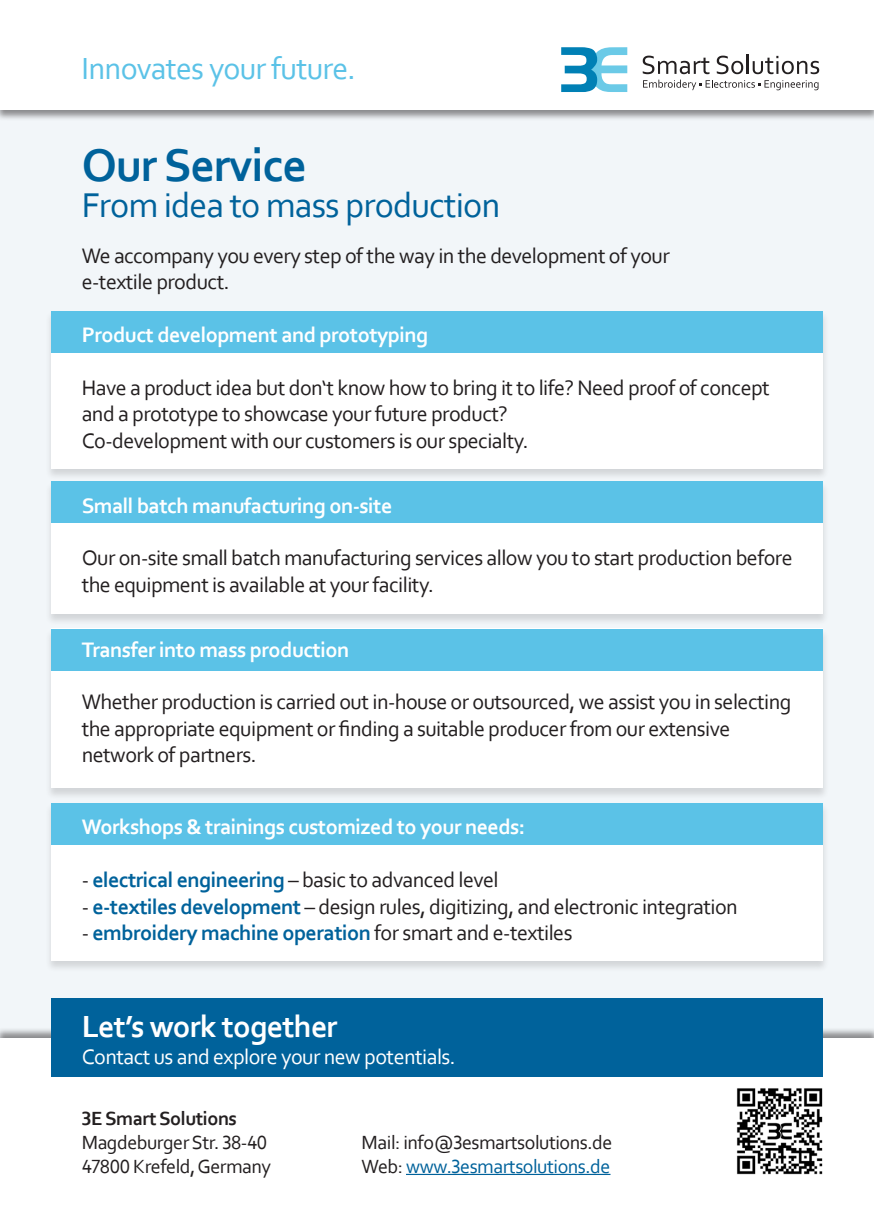
<style>
.page{position:relative;width:874px;height:1225px;background:#fff}
.page>*{position:absolute;margin:0;border:0;box-sizing:border-box;transform-origin:0 0}
.t1{font:700 48px "Corbel";letter-spacing:-.025em;color:#00629b}
.t2{font:36px "Corbel";letter-spacing:-.025em;color:#00629b}
.t3{font:32px "Corbel";letter-spacing:-.025em;color:#5bc2e7}
.t4{font:700 32px "Corbel";letter-spacing:-.025em;color:#fff}
.t5{font:22px/26.4px "Corbel";letter-spacing:-.025em;color:#231f20}
.t6{font:700 22px "Corbel";letter-spacing:-.025em;color:#fff}
.t7{font:700 22px "Corbel";letter-spacing:-.025em;color:#00629b}
.t8{font:22px "Corbel";letter-spacing:-.025em;color:#fff}
.t9{font:20px "Corbel";letter-spacing:-.025em;color:#231f20}
.t10{font:20px "Corbel";letter-spacing:-.025em;color:#00629b}
.t11{font:700 20px "Corbel";letter-spacing:-.025em;color:#231f20}
.s1{font-weight:700;color:#00629b}
.s2{font-weight:400;color:#231f20}
.s3{color:#231f20}
</style>
<div class="page">
<div style="left:0;top:0;width:873px;height:1225px;background:#f2f6f9"></div>
<div style="left:45px;top:802px;width:783px;height:169px;background:#231f20;opacity:.15"></div>
<div style="left:51px;top:845px;width:771px;height:115px;background:#fff"></div>
<div style="left:51px;top:803px;width:771px;height:42px;background:#5bc2e7"></div>
<div style="left:45px;top:628px;width:783px;height:172px;background:#231f20;opacity:.15"></div>
<div style="left:51px;top:670px;width:771px;height:118px;background:#fff"></div>
<div style="left:51px;top:628px;width:771px;height:42px;background:#5bc2e7"></div>
<div style="left:45px;top:480px;width:783px;height:145px;background:#231f20;opacity:.15"></div>
<div style="left:51px;top:523px;width:771px;height:91px;background:#fff"></div>
<div style="left:51px;top:481px;width:771px;height:42px;background:#5bc2e7"></div>
<div style="left:45px;top:310px;width:783px;height:170px;background:#231f20;opacity:.15"></div>
<div style="left:51px;top:353px;width:771px;height:115px;background:#fff"></div>
<div style="left:51px;top:311px;width:771px;height:42px;background:#5bc2e7"></div>
<div style="left:0;top:0;width:873px;height:121px;background:#231f20;opacity:.5"></div>
<div style="left:0;top:0;width:873px;height:109px;background:#fff"></div>
<div style="left:0;top:1038px;width:873px;height:187px;background:#fff"></div>
<hr style="left:406px;top:1173px;width:204px;height:2px;background:#00629b">
<div style="left:51px;top:998px;width:771px;height:78px;background:#00629b"></div>
<svg style="left:561px;top:47px;width:66px;height:45px"></svg>
<svg style="left:642px;top:56px;width:67px;height:18px"></svg>
<svg style="left:716px;top:56px;width:26px;height:18px"></svg>
<hr style="left:746px;top:54px;width:2px;height:20px;background:#231f20">
<svg style="left:752px;top:56px;width:66px;height:18px"></svg>
<svg style="left:643px;top:80px;width:175px;height:10px"></svg>
<img style="left:736px;top:1088px;width:86px;height:87px">
<p class="t3" style="left:81px;top:48px;width:276px">Innovates your future.</p>
<p class="t1" style="left:82px;top:136px;width:227px">Our Service</p>
<p class="t2" style="left:82px;top:183px;width:420px">From idea to mass production</p>
<p class="t5" style="left:82px;top:242px;width:589px">We accompany you every step of the way in the development of your e-textile product.</p>
<p class="t6" style="left:82px;top:321px;width:348px">Product development and prototyping</p>
<p class="t5" style="left:82px;top:374px;width:689px">Have a product idea but don‘t know how to bring it to life? Need proof of concept</p>
<p class="t5" style="left:82px;top:400px;width:427px">and a prototype to showcase your future product?</p>
<p class="t5" style="left:82px;top:427px;width:448px">Co-development with our customers is our specialty.</p>
<p class="t6" style="left:82px;top:491px;width:312px">Small batch manufacturing on-site</p>
<p class="t5" style="left:82px;top:544px;width:712px">Our on-site small batch manufacturing services allow you to start production before the equipment is available at your facility.</p>
<p class="t6" style="left:82px;top:635px;width:269px">Transfer into mass production</p>
<p class="t5" style="left:82px;top:688px;width:711px">Whether production is carried out in-house or outsourced, we assist you in selecting the appropriate equipment or finding a suitable producer from our extensive</p>
<p class="t5" style="left:82px;top:741px;width:176px">network of partners.</p>
<p class="t6" style="left:82px;top:813px;width:445px">Workshops &amp; trainings customized to your needs:</p>
<p class="t5" style="left:82px;top:866px;width:418px">- <span class="s1">electrical engineering</span> – basic to advanced level</p>
<p class="t5" style="left:82px;top:892px;width:657px">- <span class="s1">e-textiles development</span> – design rules, digitizing, and electronic integration</p>
<p class="t7" style="left:82px;top:919px;width:492px"><span class="s2">-</span> embroidery machine operation <span class="s2">for smart and e-textiles</span></p>
<p class="t4" style="left:82px;top:1007px;width:257px">Let’s work together</p>
<p class="t8" style="left:82px;top:1042px;width:375px">Contact us and explore your new potentials.</p>
<p class="t11" style="left:82px;top:1105px;width:157px">3E Smart Solutions</p>
<p class="t9" style="left:82px;top:1129px;width:187px">Magdeburger Str. 38-40</p>
<p class="t9" style="left:82px;top:1153px;width:191px">47800 Krefeld, Germany</p>
<p class="t9" style="left:361px;top:1129px;width:252px">Mail: info@3esmartsolutions.de</p>
<p class="t10" style="left:361px;top:1153px;width:250px"><span class="s3">Web:</span> www.3esmartsolutions.de</p>
</div>
